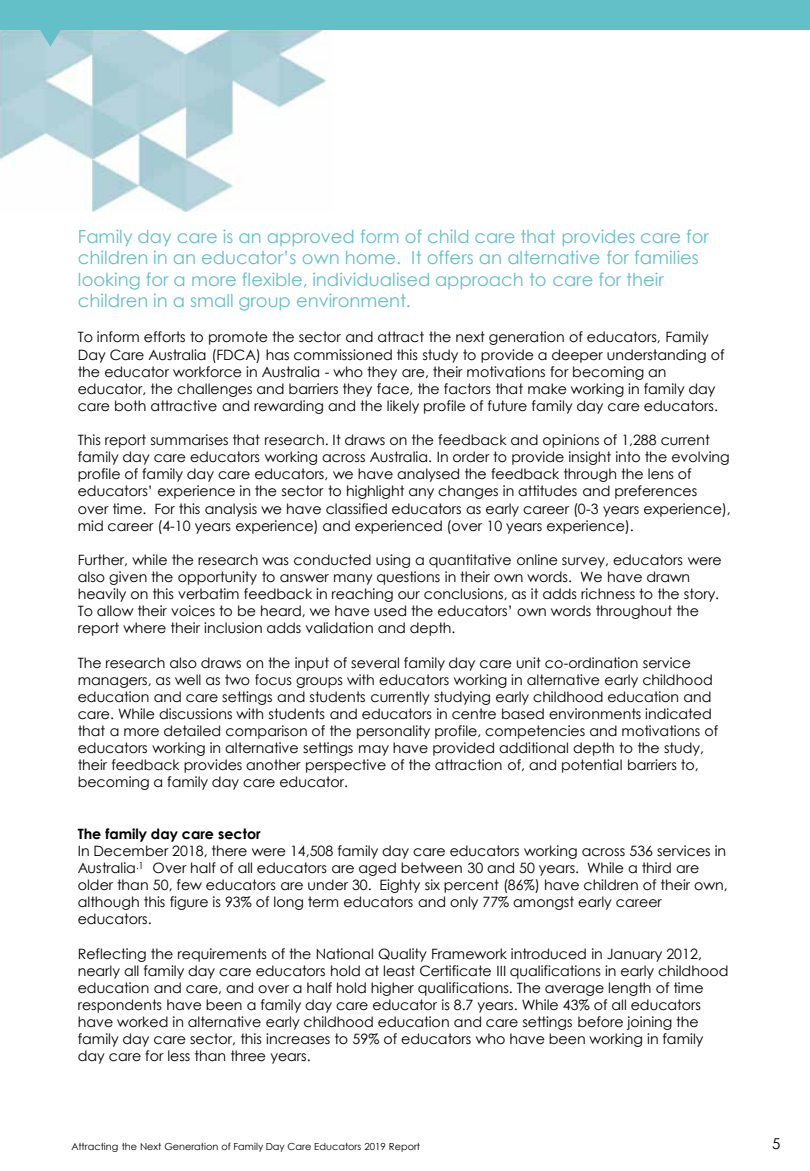
<style>
.page{position:relative;width:810px;height:1171px;background:#fff}
.page>*{position:absolute;margin:0;border:0;box-sizing:border-box;transform-origin:0 0}
.t1{font:18px/21.6px "Century Gothic";color:#62bfc8}
.t2{font:15px "Century Gothic";color:#000}
.t3{font:14.25px/17.1px "Century Gothic";color:#000}
.t4{font:700 14.25px "Century Gothic";color:#000}
.t5{font:9.75px "Century Gothic";color:#000}
</style>
<div class="page">
<img style="left:0;top:30px;width:327px;height:181px">
<div style="left:0;top:0;width:810px;height:30px;background:#63bfc8"></div>
<svg style="left:40px;top:30px;width:21px;height:17px"></svg>
<p class="t1" style="left:78px;top:225px;width:633px">Family day care is an approved form of child care that provides care for children in an educator’s own home. It offers an alternative for families looking for a more flexible, individualised approach to care for their children in a small group environment.</p>
<p class="t3" style="left:78px;top:328px;width:648px">To inform efforts to promote the sector and attract the next generation of educators, Family Day Care Australia (FDCA) has commissioned this study to provide a deeper understanding of the educator workforce in Australia - who they are, their motivations for becoming an educator, the challenges and barriers they face, the factors that make working in family day care both attractive and rewarding and the likely profile of future family day care educators.</p>
<p class="t3" style="left:78px;top:431px;width:655px">This report summarises that research. It draws on the feedback and opinions of 1,288 current family day care educators working across Australia. In order to provide insight into the evolving profile of family day care educators, we have analysed the feedback through the lens of educators’ experience in the sector to highlight any changes in attitudes and preferences over time. For this analysis we have classified educators as early career (0-3 years experience), mid career (4-10 years experience) and experienced (over 10 years experience).</p>
<p class="t3" style="left:78px;top:551px;width:646px">Further, while the research was conducted using a quantitative online survey, educators were also given the opportunity to answer many questions in their own words. We have drawn heavily on this verbatim feedback in reaching our conclusions, as it adds richness to the story.<br>To allow their voices to be heard, we have used the educators’ own words throughout the report where their inclusion adds validation and depth.</p>
<p class="t3" style="left:78px;top:653px;width:642px">The research also draws on the input of several family day care unit co-ordination service managers, as well as two focus groups with educators working in alternative early childhood education and care settings and students currently studying early childhood education and care. While discussions with students and educators in centre based environments indicated that a more detailed comparison of the personality profile, competencies and motivations of educators working in alternative settings may have provided additional depth to the study, their feedback provides another perspective of the attraction of, and potential barriers to, becoming a family day care educator.</p>
<p class="t4" style="left:78px;top:822px;width:185px">The family day care sector</p>
<p class="t3" style="left:78px;top:841px;width:652px">In December 2018, there were 14,508 family day care educators working across 536 services in Australia<sup>.1</sup> Over half of all educators are aged between 30 and 50 years. While a third are older than 50, few educators are under 30. Eighty six percent (86%) have children of their own, although this figure is 93% of long term educators and only 77% amongst early career educators.</p>
<p class="t3" style="left:78px;top:944px;width:652px">Reflecting the requirements of the National Quality Framework introduced in January 2012, nearly all family day care educators hold at least Certificate III qualifications in early childhood education and care, and over a half hold higher qualifications. The average length of time respondents have been a family day care educator is 8.7 years. While 43% of all educators have worked in alternative early childhood education and care settings before joining the family day care sector, this increases to 59% of educators who have been working in family day care for less than three years.</p>
<p class="t5" style="left:71px;top:1138px;width:350px">Attracting the Next Generation of Family Day Care Educators 2019 Report</p>
<p class="t2" style="left:772px;top:1132px;width:10px">5</p>
</div>
